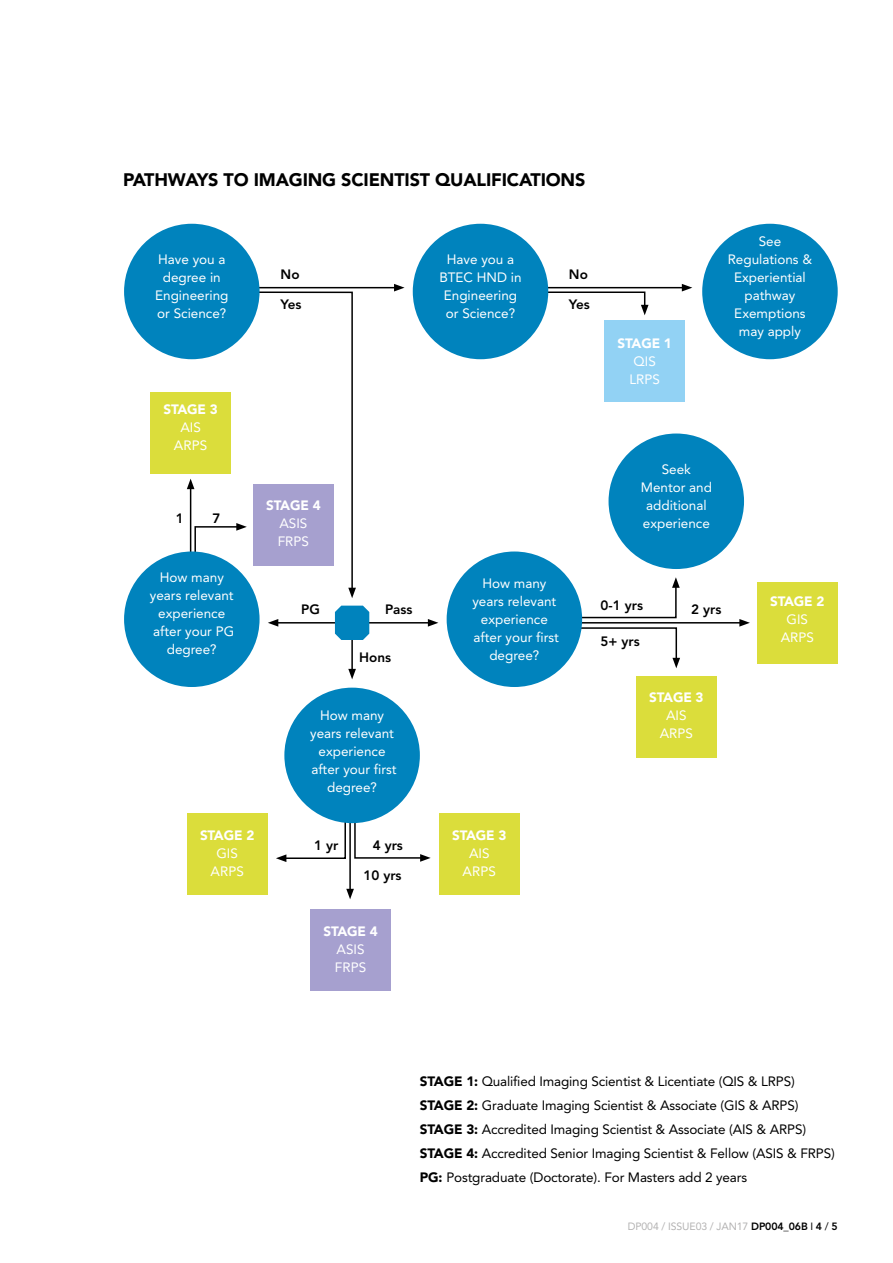
<style>
.page{position:relative;width:893px;height:1263px;background:#fff}
.page>*{position:absolute;margin:0;border:0;box-sizing:border-box;transform-origin:0 0}
.t1{font:900 18px "Avenir LT Std";letter-spacing:-.01em;color:#000}
.t2{font:13.5px/18px "Avenir LT Std";color:#fff;text-align:center}
.t3{font:13.5px/24px "Avenir LT Std";letter-spacing:-.01em;color:#000}
.t4{font:800 13.5px/29.5px "Avenir LT Std";color:#000;text-align:right}
.t5{font:900 13.5px "Avenir LT Std";letter-spacing:-.01em;color:#fff}
.t6{font:10.5px "Avenir LT Std";letter-spacing:-.01em;color:#b3b2b2}
.s1{font-weight:900}
.s2{font-weight:800;color:#000}
.s3{color:#000}
</style>
<div class="page">
<hr style="left:351px;top:637px;width:2px;height:34px;background:#000">
<svg style="left:348px;top:669px;width:8px;height:10px"></svg>
<hr style="left:365px;top:622px;width:65px;height:1px;background:#000">
<svg style="left:428px;top:619px;width:10px;height:8px"></svg>
<hr style="left:276px;top:622px;width:62px;height:1px;background:#000">
<svg style="left:268px;top:619px;width:10px;height:8px"></svg>
<svg style="left:276px;top:807px;width:70px;height:55px"></svg>
<hr style="left:349px;top:806px;width:2px;height:85px;background:#000">
<svg style="left:346px;top:889px;width:8px;height:10px"></svg>
<svg style="left:353px;top:807px;width:78px;height:55px"></svg>
<svg style="left:579px;top:627px;width:101px;height:41px"></svg>
<hr style="left:535px;top:622px;width:207px;height:1px;background:#000">
<svg style="left:739px;top:619px;width:11px;height:8px"></svg>
<svg style="left:579px;top:577px;width:101px;height:42px"></svg>
<hr style="left:540px;top:287px;width:144px;height:1px;background:#000">
<svg style="left:682px;top:284px;width:10px;height:7px"></svg>
<svg style="left:544px;top:291px;width:104px;height:24px"></svg>
<hr style="left:246px;top:287px;width:150px;height:1px;background:#000">
<svg style="left:394px;top:284px;width:11px;height:7px"></svg>
<svg style="left:260px;top:291px;width:96px;height:307px"></svg>
<svg style="left:194px;top:523px;width:53px;height:28px"></svg>
<hr style="left:190px;top:487px;width:1px;height:83px;background:#000">
<svg style="left:187px;top:479px;width:7px;height:10px"></svg>
<div style="left:604px;top:321px;width:81px;height:81px;background:#92d2f4"></div>
<div style="left:757px;top:582px;width:81px;height:81px;background:#dbdd3b"></div>
<div style="left:636px;top:677px;width:81px;height:81px;background:#dbdd3b"></div>
<div style="left:439px;top:814px;width:81px;height:81px;background:#dbdd3b"></div>
<div style="left:310px;top:910px;width:81px;height:81px;background:#a6a0cf"></div>
<div style="left:187px;top:814px;width:81px;height:81px;background:#dbdd3b"></div>
<div style="left:253px;top:484px;width:81px;height:82px;background:#a6a0cf"></div>
<div style="left:150px;top:392px;width:81px;height:81px;background:#dbdd3b"></div>
<div style="left:608px;top:433px;width:136px;height:136px;background:#0083bd;border-radius:50%"></div>
<div style="left:124px;top:224px;width:136px;height:135px;background:#0083bd;border-radius:50%"></div>
<div style="left:702px;top:224px;width:136px;height:135px;background:#0083bd;border-radius:50%"></div>
<div style="left:413px;top:224px;width:135px;height:135px;background:#0083bd;border-radius:50%"></div>
<div style="left:124px;top:551px;width:136px;height:136px;background:#0083bd;border-radius:50%"></div>
<div style="left:447px;top:551px;width:135px;height:136px;background:#0083bd;border-radius:50%"></div>
<div style="left:284px;top:688px;width:136px;height:135px;background:#0083bd;border-radius:50%"></div>
<svg style="left:335px;top:606px;width:34px;height:34px"></svg>
<h1 class="t1" style="left:123px;top:169px;width:464px">PATHWAYS TO IMAGING SCIENTIST QUALIFICATIONS</h1>
<p class="t2" style="left:155px;top:250px;width:75px">Have you a degree in<br>Engineering or Science?</p>
<p class="t2" style="left:439px;top:250px;width:84px">Have you a<br>BTEC HND in<br>Engineering or Science?</p>
<p class="t4" style="left:281px;top:260px;width:20px">No</p>
<p class="t4" style="left:281px;top:290px;width:23px">Yes</p>
<p class="t4" style="left:569px;top:260px;width:20px">No</p>
<p class="t4" style="left:569px;top:290px;width:23px">Yes</p>
<p class="t5" style="left:163px;top:401px;width:56px">STAGE 3</p>
<p class="t2" style="left:174px;top:418px;width:35px">AIS<br>ARPS</p>
<p class="t4" style="left:176px;top:503px;width:9px">1</p>
<p class="t4" style="left:213px;top:503px;width:9px">7</p>
<p class="t5" style="left:266px;top:497px;width:56px">STAGE 4</p>
<p class="t2" style="left:278px;top:514px;width:33px;text-align:left">ASIS<br>FRPS</p>
<p class="t2" style="left:150px;top:568px;width:86px">How many years relevant experience after your PG degree?</p>
<p class="t2" style="left:472px;top:574px;width:88px">How many years relevant experience after your first degree?</p>
<p class="t4" style="left:301px;top:595px;width:20px">PG</p>
<p class="t4" style="left:385px;top:595px;width:29px">Pass</p>
<p class="t4" style="left:359px;top:643px;width:33px">Hons</p>
<p class="t5" style="left:617px;top:335px;width:56px">STAGE 1</p>
<p class="t2" style="left:629px;top:352px;width:32px">QIS<br>LRPS</p>
<p class="t2" style="left:728px;top:232px;width:86px">See<br>Regulations &amp;<br>Experiential pathway<br>Exemptions may apply</p>
<p class="t2" style="left:641px;top:460px;width:73px">Seek<br>Mentor and additional experience</p>
<p class="t4" style="left:600px;top:590px;width:44px">0-1 yrs</p>
<p class="t4" style="left:600px;top:627px;width:41px">5+ yrs</p>
<p class="t4" style="left:691px;top:595px;width:32px">2 yrs</p>
<p class="t5" style="left:770px;top:593px;width:56px">STAGE 2</p>
<p class="t2" style="left:781px;top:610px;width:35px">GIS<br>ARPS</p>
<p class="t2" style="left:310px;top:706px;width:88px">How many years relevant experience after your first degree?</p>
<p class="t5" style="left:649px;top:689px;width:56px">STAGE 3</p>
<p class="t2" style="left:660px;top:706px;width:35px">AIS<br>ARPS</p>
<p class="t5" style="left:200px;top:827px;width:56px">STAGE 2</p>
<p class="t2" style="left:211px;top:844px;width:35px">GIS<br>ARPS</p>
<p class="t4" style="left:314px;top:831px;width:26px">1 yr</p>
<p class="t4" style="left:363px;top:831px;width:41px">4 yrs<br>10 yrs</p>
<p class="t5" style="left:452px;top:827px;width:56px">STAGE 3</p>
<p class="t2" style="left:463px;top:844px;width:35px">AIS<br>ARPS</p>
<p class="t5" style="left:323px;top:923px;width:56px">STAGE 4</p>
<p class="t2" style="left:335px;top:940px;width:33px;text-align:left">ASIS<br>FRPS</p>
<p class="t3" style="left:420px;top:1069px;width:417px"><span class="s1">STAGE 1:</span> Qualified Imaging Scientist &amp; Licentiate (QIS &amp; LRPS)<br><span class="s1">STAGE 2:</span> Graduate Imaging Scientist &amp; Associate (GIS &amp; ARPS)<br><span class="s1">STAGE 3:</span> Accredited Imaging Scientist &amp; Associate (AIS &amp; ARPS)<br><span class="s1">STAGE 4:</span> Accredited Senior Imaging Scientist &amp; Fellow (ASIS &amp; FRPS)<br><span class="s1">PG:</span> Postgraduate (Doctorate). For Masters add 2 years</p>
<p class="t6" style="left:628px;top:1220px;width:211px">DP004 / ISSUE03 / JAN17 <span class="s2">DP004_06B</span> <span class="s3">I</span> <span class="s2">4</span> <span class="s3">/</span> <span class="s2">5</span></p>
</div>
